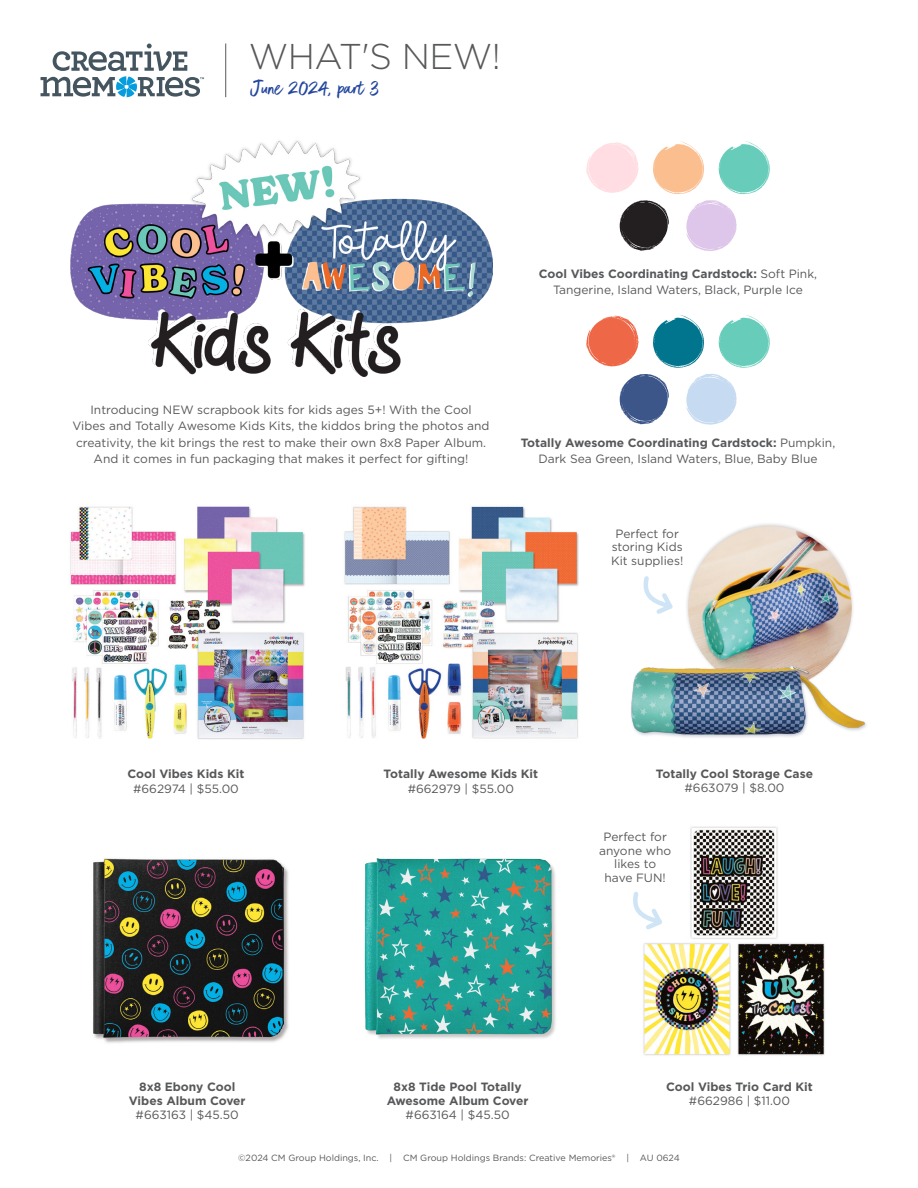
<style>
.page{position:relative;width:918px;height:1188px;background:#fff}
.page>*{position:absolute;margin:0;border:0;box-sizing:border-box;transform-origin:0 0}
.t1{font:300 35.85px "Gotham";letter-spacing:-.015em;color:#57585a}
.t2{font:24px "Better Times";color:#22469d}
.t3{font:12px/16.5px "Gotham";color:#57585a;text-align:center}
.t4{font:700 12px/14.4px "Gotham";color:#57585a;text-align:center}
.t5{font:9px "Gotham";color:#57585a}
.s1{font-weight:700}
.s2{font-weight:400}
</style>
<div class="page">
<hr style="left:225px;top:44px;width:1px;height:53px;background:#57585a">
<svg style="left:41px;top:44px;width:163px;height:53px"></svg>
<img style="left:694px;top:526px;width:152px;height:47px">
<img style="left:344px;top:506px;width:235px;height:233px">
<img style="left:70px;top:506px;width:235px;height:233px">
<img style="left:643px;top:826px;width:182px;height:230px">
<img style="left:364px;top:858px;width:192px;height:181px">
<img style="left:93px;top:858px;width:196px;height:185px">
<img style="left:631px;top:573px;width:235px;height:165px">
<svg style="left:586px;top:315px;width:184px;height:110px"></svg>
<svg style="left:586px;top:142px;width:53px;height:51px"></svg>
<svg style="left:653px;top:141px;width:51px;height:53px"></svg>
<svg style="left:619px;top:200px;width:50px;height:51px"></svg>
<svg style="left:686px;top:200px;width:51px;height:51px"></svg>
<svg style="left:719px;top:141px;width:51px;height:53px"></svg>
<img style="left:70px;top:141px;width:422px;height:236px">
<svg style="left:642px;top:573px;width:34px;height:45px"></svg>
<svg style="left:633px;top:889px;width:33px;height:44px"></svg>
<p class="t1" style="left:249px;top:34px;width:254px">WHAT'S NEW!</p>
<p class="t2" style="left:250px;top:75px;width:131px">June 2024, part 3</p>
<p class="t3" style="left:539px;top:265px;width:280px"><span class="s1">Cool Vibes Coordinating Cardstock:</span> Soft Pink,<br>Tangerine, Island Waters, Black, Purple Ice</p>
<p class="t3" style="left:73px;top:401px;width:419px">Introducing NEW scrapbook kits for kids ages 5+! With the Cool Vibes and Totally Awesome Kids Kits, the kiddos bring the photos and creativity, the kit brings the rest to make their own 8x8 Paper Album.<br>And it comes in fun packaging that makes it perfect for gifting!</p>
<p class="t3" style="left:521px;top:434px;width:316px"><span class="s1">Totally Awesome Coordinating Cardstock:</span> Pumpkin,<br>Dark Sea Green, Island Waters, Blue, Baby Blue</p>
<p class="t3" style="left:611px;top:526px;width:74px;line-height:13.5px">Perfect for storing Kids<br>Kit supplies!</p>
<p class="t4" style="left:128px;top:767px;width:118px">Cool Vibes Kids Kit <span class="s2">#662974 | $55.00</span></p>
<p class="t4" style="left:129px;top:1079px;width:118px">8x8 Ebony Cool<br>Vibes Album Cover <span class="s2">#663163 | $45.50</span></p>
<p class="t4" style="left:384px;top:767px;width:156px">Totally Awesome Kids Kit <span class="s2">#662979 | $55.00</span></p>
<p class="t4" style="left:656px;top:766px;width:159px">Totally Cool Storage Case <span class="s2">#663079 | $8.00</span></p>
<p class="t3" style="left:599px;top:830px;width:74px;line-height:13.5px">Perfect for anyone who likes to have FUN!</p>
<p class="t4" style="left:387px;top:1079px;width:143px">8x8 Tide Pool Totally<br>Awesome Album Cover <span class="s2">#663164 | $45.50</span></p>
<p class="t4" style="left:666px;top:1079px;width:148px">Cool Vibes Trio Card Kit <span class="s2">#662986 | $11.00</span></p>
<p class="t5" style="left:238px;top:1152px;width:443px">©2024 CM Group Holdings, Inc. | CM Group Holdings Brands: Creative Memories® | AU 0624</p>
</div>
